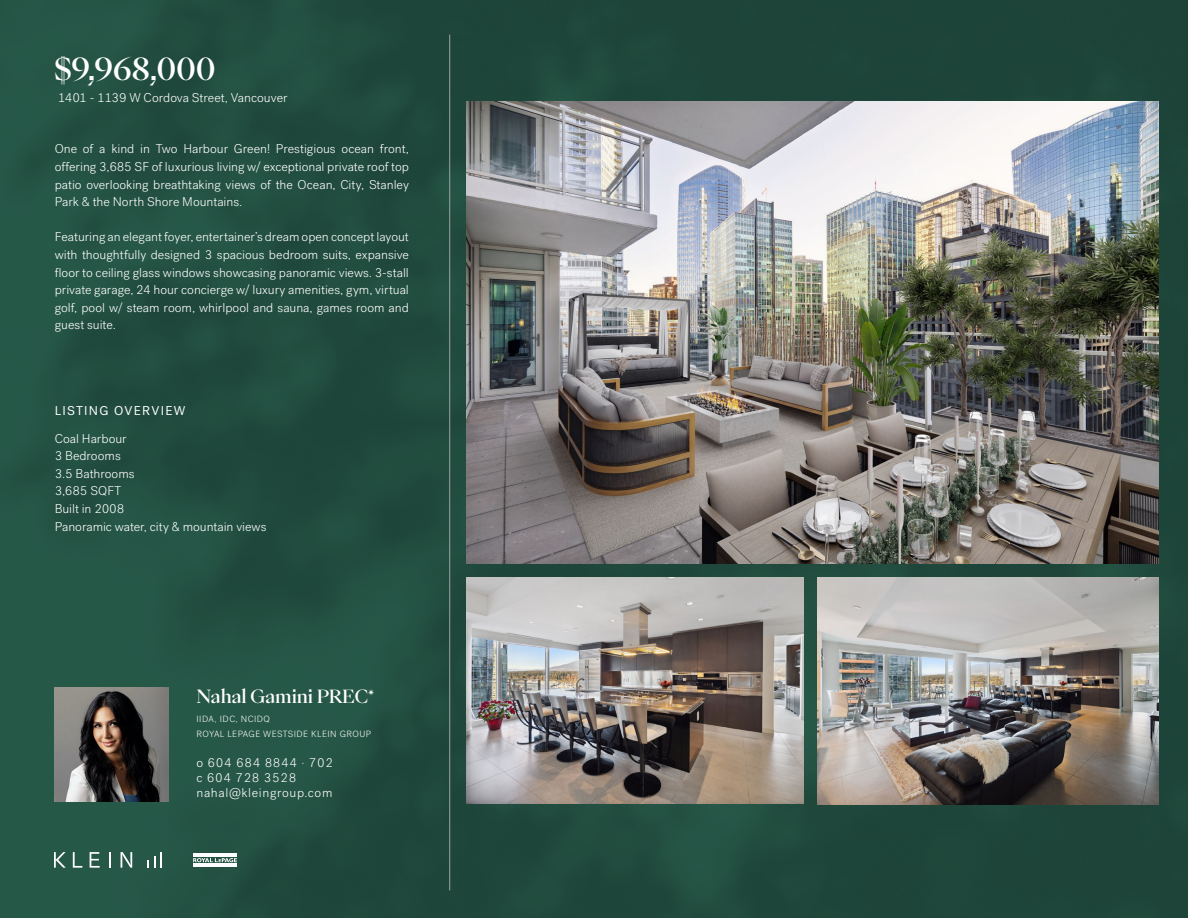
<style>
.page{position:relative;width:1188px;height:918px;background:#fff}
.page>*{position:absolute;margin:0;border:0;box-sizing:border-box;transform-origin:0 0}
.t1{font:500 30px "PP Eiko";letter-spacing:.005em;color:#fff}
.t2{font:500 18px "PP Eiko";letter-spacing:-.005em;color:#fff}
.t3{font:300 12.75px/17.5px "Post Grotesk";color:#fff;text-align:justify}
.t4{font:300 12.75px/15.3px "Post Grotesk";letter-spacing:.05em;color:#fff}
.t5{font:12.75px "Post Grotesk";letter-spacing:.1em;color:#fff}
.t6{font:300 9px/15px "Post Grotesk";letter-spacing:.05em;color:#fff}
</style>
<div class="page">
<img style="left:0;top:0;width:1188px;height:918px">
<hr style="left:449px;top:35px;width:1px;height:855px;background:#9ea3a6">
<img style="left:466px;top:102px;width:693px;height:462px">
<img style="left:466px;top:578px;width:338px;height:226px">
<img style="left:818px;top:578px;width:341px;height:226px">
<img style="left:54px;top:687px;width:115px;height:115px">
<svg style="left:54px;top:852px;width:12px;height:16px"></svg>
<svg style="left:73px;top:852px;width:9px;height:16px"></svg>
<svg style="left:90px;top:852px;width:10px;height:16px"></svg>
<svg style="left:109px;top:852px;width:2px;height:16px"></svg>
<svg style="left:121px;top:852px;width:11px;height:16px"></svg>
<svg style="left:147px;top:852px;width:15px;height:16px"></svg>
<svg style="left:193px;top:853px;width:45px;height:14px"></svg>
<h1 class="t1" style="left:54px;top:48px;width:163px">$9,968,000</h1>
<p class="t3" style="left:58px;top:89px;width:231px">1401 - 1139 W Cordova Street, Vancouver</p>
<p class="t3" style="left:55px;top:140px;width:356px">One of a kind in Two Harbour Green! Prestigious ocean front, offering 3,685 SF of luxurious living w/ exceptional private roof top patio overlooking breathtaking views of the Ocean, City, Stanley Park &amp; the North Shore Mountains.</p>
<p class="t3" style="left:55px;top:228px;width:356px">Featuring an elegant foyer, entertainer’s dream open concept layout with thoughtfully designed 3 spacious bedroom suits, expansive floor to ceiling glass windows showcasing panoramic views. 3-stall private garage, 24 hour concierge w/ luxury amenities, gym, virtual golf, pool w/ steam room, whirlpool and sauna, games room and guest suite.</p>
<p class="t5" style="left:55px;top:403px;width:132px">LISTING OVERVIEW</p>
<p class="t3" style="left:55px;top:430px;width:213px;text-align:left">Coal Harbour<br>3 Bedrooms<br>3.5 Bathrooms<br>3,685 SQFT<br>Built in 2008<br>Panoramic water, city &amp; mountain views</p>
<h2 class="t2" style="left:196px;top:684px;width:180px">Nahal Gamini PREC*</h2>
<p class="t6" style="left:197px;top:711px;width:176px">IIDA, IDC, NCIDQ<br>ROYAL LEPAGE WESTSIDE KLEIN GROUP</p>
<p class="t4" style="left:196px;top:755px;width:138px">o 604 684 8844 · 702 c 604 728 3528 nahal@kleingroup.com</p>
</div>
